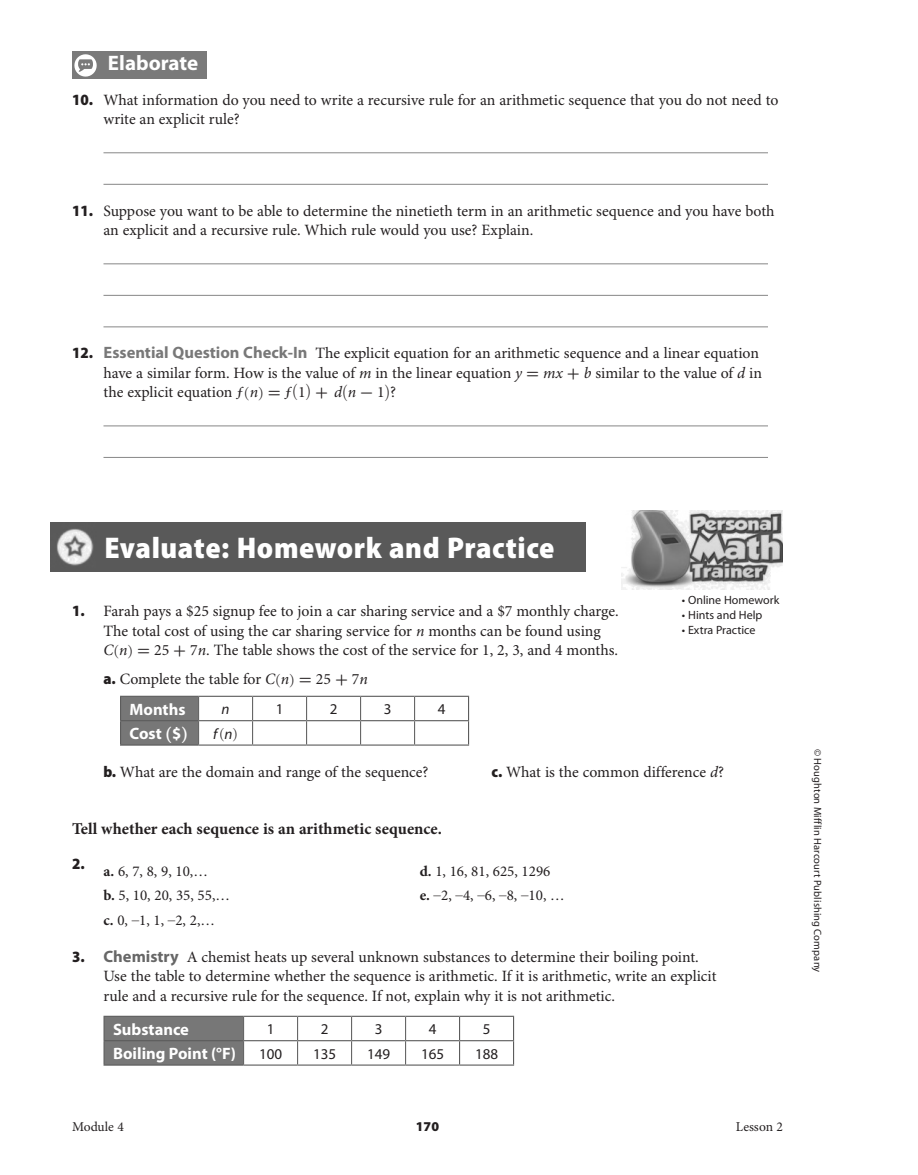
<style>
.page{position:relative;width:918px;height:1175px;background:#fff}
.page>*{position:absolute;margin:0;border:0;box-sizing:border-box;transform-origin:0 0}
.t1{font:900 semi-condensed 30px "Myriad Pro";letter-spacing:.02em;color:#fff}
.t2{font:700 21px "Myriad Pro";color:#fff}
.t3{font:700 16.5px "Minion Pro";color:#231f20}
.t4{font:700 16.5px "Myriad Pro";color:#fff}
.t5{font:15.75px/19.5px "Minion Pro";color:#231f20}
.t6{font:900 semi-condensed 15.75px "Myriad Pro";color:#231f20}
.t7{font:15px "Minion Pro";color:#231f20}
.t8{font:15px "Myriad Pro";color:#231f20}
.t9{font:italic 15px "Myriad Pro";color:#231f20}
.t10{font:13.5px "Minion Pro";color:#231f20}
.t11{font:900 13.5px "Myriad Pro";color:#231f20}
.t12{font:12px "Myriad Pro";color:#231f20}
.t13{font:10.5px "Myriad Pro";letter-spacing:.01em;color:#231f20}
.s1{font-family:"Myriad Pro";font-weight:900;font-stretch:semi-condensed}
.s2{font-family:"Myriad Pro";font-weight:700;font-size:16.5px;color:#787878}
.s3{font-style:italic}
.s4{font-family:"Uni Math Plus";font-weight:700}
.s5{font-family:"Uni Math Plus";font-size:13.5px}
.s6{font-family:"Uni Math Plus";font-size:16.35px}
.s7{font-family:"Uni Math Plus";font-size:16.5px}
.s8{font-family:"Uni Math Plus"}
.s9{font-family:"Uni Math Plus";font-style:normal;font-size:13.35px}
.s10{font-weight:700}
.s11{font-family:"Myriad Pro";font-weight:700;font-size:16.5px;color:#676767}
</style>
<div class="page">
<hr style="left:104px;top:152px;width:664px;height:1px;background:#878787">
<hr style="left:104px;top:184px;width:664px;height:1px;background:#878787">
<hr style="left:104px;top:263px;width:664px;height:1px;background:#878787">
<hr style="left:104px;top:295px;width:664px;height:1px;background:#878787">
<hr style="left:104px;top:326px;width:664px;height:1px;background:#878787">
<hr style="left:104px;top:425px;width:664px;height:1px;background:#878787">
<hr style="left:104px;top:457px;width:664px;height:1px;background:#878787">
<div style="left:72px;top:52px;width:135px;height:27px;background:#7a7a7a"></div>
<svg style="left:74px;top:54px;width:23px;height:23px"></svg>
<div style="left:50px;top:522px;width:536px;height:50px;background:#595959"></div>
<svg style="left:252px;top:697px;width:1px;height:47px"></svg>
<svg style="left:306px;top:697px;width:1px;height:47px"></svg>
<svg style="left:360px;top:697px;width:1px;height:47px"></svg>
<svg style="left:414px;top:697px;width:1px;height:47px"></svg>
<hr style="left:120px;top:695px;width:79px;height:2px;background:#5c5c5c">
<hr style="left:199px;top:695px;width:54px;height:2px;background:#5c5c5c">
<hr style="left:253px;top:695px;width:54px;height:2px;background:#5c5c5c">
<hr style="left:307px;top:695px;width:54px;height:2px;background:#5c5c5c">
<hr style="left:361px;top:695px;width:54px;height:2px;background:#5c5c5c">
<hr style="left:415px;top:695px;width:54px;height:2px;background:#5c5c5c">
<div style="left:120px;top:696px;width:79px;height:48px;background:#777"></div>
<hr style="left:199px;top:720px;width:54px;height:1px;background:#5c5c5c">
<hr style="left:253px;top:720px;width:54px;height:1px;background:#5c5c5c">
<hr style="left:307px;top:720px;width:54px;height:1px;background:#5c5c5c">
<hr style="left:361px;top:720px;width:54px;height:1px;background:#5c5c5c">
<hr style="left:415px;top:720px;width:54px;height:1px;background:#5c5c5c">
<svg style="left:468px;top:697px;width:1px;height:47px"></svg>
<hr style="left:120px;top:744px;width:79px;height:1px;background:#5c5c5c">
<hr style="left:199px;top:744px;width:54px;height:1px;background:#5c5c5c">
<hr style="left:253px;top:744px;width:54px;height:1px;background:#5c5c5c">
<hr style="left:307px;top:744px;width:54px;height:1px;background:#5c5c5c">
<hr style="left:361px;top:744px;width:54px;height:1px;background:#5c5c5c">
<hr style="left:415px;top:744px;width:54px;height:1px;background:#5c5c5c">
<svg style="left:297px;top:1016px;width:1px;height:48px"></svg>
<svg style="left:351px;top:1016px;width:1px;height:48px"></svg>
<svg style="left:405px;top:1016px;width:1px;height:48px"></svg>
<hr style="left:104px;top:1015px;width:140px;height:1px;background:#5c5c5c">
<hr style="left:244px;top:1015px;width:54px;height:1px;background:#5c5c5c">
<hr style="left:298px;top:1015px;width:54px;height:1px;background:#5c5c5c">
<hr style="left:352px;top:1015px;width:54px;height:1px;background:#5c5c5c">
<hr style="left:406px;top:1015px;width:54px;height:1px;background:#5c5c5c">
<hr style="left:460px;top:1015px;width:54px;height:1px;background:#5c5c5c">
<div style="left:104px;top:1016px;width:140px;height:48px;background:#777"></div>
<hr style="left:244px;top:1040px;width:54px;height:1px;background:#5c5c5c">
<hr style="left:298px;top:1040px;width:54px;height:1px;background:#5c5c5c">
<hr style="left:352px;top:1040px;width:54px;height:1px;background:#5c5c5c">
<hr style="left:406px;top:1040px;width:54px;height:1px;background:#5c5c5c">
<hr style="left:460px;top:1040px;width:54px;height:1px;background:#5c5c5c">
<svg style="left:459px;top:1016px;width:1px;height:48px"></svg>
<svg style="left:513px;top:1016px;width:1px;height:48px"></svg>
<hr style="left:104px;top:1064px;width:140px;height:1px;background:#5c5c5c">
<hr style="left:244px;top:1064px;width:54px;height:1px;background:#5c5c5c">
<hr style="left:298px;top:1064px;width:54px;height:1px;background:#5c5c5c">
<hr style="left:352px;top:1064px;width:54px;height:1px;background:#5c5c5c">
<hr style="left:406px;top:1064px;width:54px;height:1px;background:#5c5c5c">
<hr style="left:460px;top:1064px;width:54px;height:1px;background:#5c5c5c">
<img style="left:621px;top:510px;width:162px;height:79px">
<h2 class="t2" style="left:108px;top:51px;width:92px">Elaborate</h2>
<p class="t5" style="left:104px;top:91px;width:676px;text-indent:-32px"><span class="s1">10.</span> What information do you need to write a recursive rule for an arithmetic sequence that you do not need to write an explicit rule?</p>
<p class="t5" style="left:104px;top:202px;width:673px;text-indent:-32px"><span class="s1">11.</span> Suppose you want to be able to determine the ninetieth term in an arithmetic sequence and you have both an explicit and a recursive rule. Which rule would you use? Explain.</p>
<p class="t5" style="left:103px;top:344px;width:660px;text-indent:-31px"><span class="s1">12.</span> <span class="s2">Essential Question Check-In</span> The explicit equation for an arithmetic sequence and a linear equation have a similar form. How is the value of <span class="s3">m</span> in the linear equation <span class="s3">y</span> <span class="s4">=</span> <span class="s3">mx</span> <span class="s4">+</span> <span class="s3">b</span> similar to the value of <span class="s3">d</span> in the explicit equation ƒ <span class="s5">(</span><span class="s3">n</span><span class="s5">)</span> <span class="s4">=</span> ƒ <span class="s6">(</span>1<span class="s6">)</span> <span class="s4">+</span> <span class="s3">d</span> <span class="s7">(</span><span class="s3">n</span> <span class="s4">-</span> 1<span class="s7">)</span> ?</p>
<h1 class="t1" style="left:104px;top:531px;width:452px">Evaluate: Homework and Practice</h1>
<p class="t12" style="left:682px;top:593px;width:99px">• Online Homework</p>
<p class="t12" style="left:682px;top:608px;width:82px">• Hints and Help</p>
<p class="t12" style="left:682px;top:623px;width:75px">• Extra Practice</p>
<p class="t5" style="left:104px;top:602px;width:517px;text-indent:-32px"><span class="s1">1.</span> Farah pays a $25 signup fee to join a car sharing service and a $7 monthly charge.<br>The total cost of using the car sharing service for <span class="s3">n</span> months can be found using<br><span class="s3">C</span> <span class="s5">(</span><span class="s3">n</span><span class="s5">)</span> <span class="s4">=</span> 25 <span class="s4">+</span> 7<span class="s3">n</span>. The table shows the cost of the service for 1, 2, 3, and 4 months.</p>
<p class="t5" style="left:103px;top:669px;width:266px"><span class="s1">a.</span> Complete the table for <span class="s3">C</span> <span class="s5">(</span><span class="s3">n</span><span class="s5">)</span> <span class="s4">=</span> 25 <span class="s4">+</span> 7<span class="s3">n</span></p>
<p class="t4" style="left:130px;top:700px;width:57px">Months</p>
<p class="t9" style="left:222px;top:701px;width:10px">n</p>
<p class="t8" style="left:276px;top:701px;width:9px">1</p>
<p class="t8" style="left:330px;top:701px;width:9px">2</p>
<p class="t8" style="left:384px;top:701px;width:9px">3</p>
<p class="t8" style="left:438px;top:701px;width:9px">4</p>
<p class="t4" style="left:130px;top:724px;width:60px">Cost <span class="s8">(</span>$<span class="s8">)</span></p>
<p class="t9" style="left:213px;top:725px;width:27px">f <span class="s9">(</span>n<span class="s9">)</span></p>
<p class="t5" style="left:104px;top:763px;width:327px"><span class="s1">b.</span> What are the domain and range of the sequence?</p>
<p class="t5" style="left:492px;top:763px;width:234px"><span class="s1">c.</span> What is the common difference <span class="s3">d</span>?</p>
<p class="t3" style="left:72px;top:819px;width:371px">Tell whether each sequence is an arithmetic sequence.</p>
<p class="t6" style="left:72px;top:854px;width:14px">2.</p>
<p class="t7" style="left:104px;top:862px;width:106px"><span class="s10">a.</span> 6, 7, 8, 9, 10,…</p>
<p class="t7" style="left:420px;top:862px;width:132px"><span class="s10">d.</span> 1, 16, 81, 625, 1296</p>
<p class="t7" style="left:104px;top:886px;width:128px"><span class="s10">b.</span> 5, 10, 20, 35, 55,…</p>
<p class="t7" style="left:420px;top:886px;width:146px"><span class="s10">e.</span> <span class="s4">–</span>2, <span class="s4">–</span>4, <span class="s4">–</span>6, <span class="s4">–</span>8, <span class="s4">–</span>10, …</p>
<p class="t7" style="left:104px;top:911px;width:113px"><span class="s10">c.</span> 0, <span class="s4">–</span>1, 1, <span class="s4">–</span>2, 2,…</p>
<p class="t5" style="left:104px;top:947px;width:614px;text-indent:-32px"><span class="s1">3.</span> <span class="s11">Chemistry</span> A chemist heats up several unknown substances to determine their boiling point.<br>Use the table to determine whether the sequence is arithmetic. If it is arithmetic, write an explicit rule and a recursive rule for the sequence. If not, explain why it is not arithmetic.</p>
<p class="t4" style="left:113px;top:1019px;width:77px">Substance</p>
<p class="t8" style="left:267px;top:1020px;width:9px">1</p>
<p class="t8" style="left:321px;top:1020px;width:9px">2</p>
<p class="t8" style="left:375px;top:1020px;width:9px">3</p>
<p class="t8" style="left:429px;top:1020px;width:9px">4</p>
<p class="t8" style="left:483px;top:1020px;width:9px">5</p>
<p class="t4" style="left:113px;top:1044px;width:124px">Boiling Point (°F)</p>
<p class="t8" style="left:259px;top:1045px;width:25px">100</p>
<p class="t8" style="left:313px;top:1045px;width:25px">135</p>
<p class="t8" style="left:367px;top:1045px;width:25px">149</p>
<p class="t8" style="left:421px;top:1045px;width:25px">165</p>
<p class="t8" style="left:475px;top:1045px;width:25px">188</p>
<p class="t10" style="left:72px;top:1118px;width:53px">Module 4</p>
<p class="t11" style="left:416px;top:1118px;width:25px">170</p>
<p class="t10" style="left:736px;top:1118px;width:49px">Lesson 2</p>
<p class="t13" style="left:824px;top:749px;width:225px;rotate:90deg">© Houghton Mifflin Harcourt Publishing Company</p>
</div>
